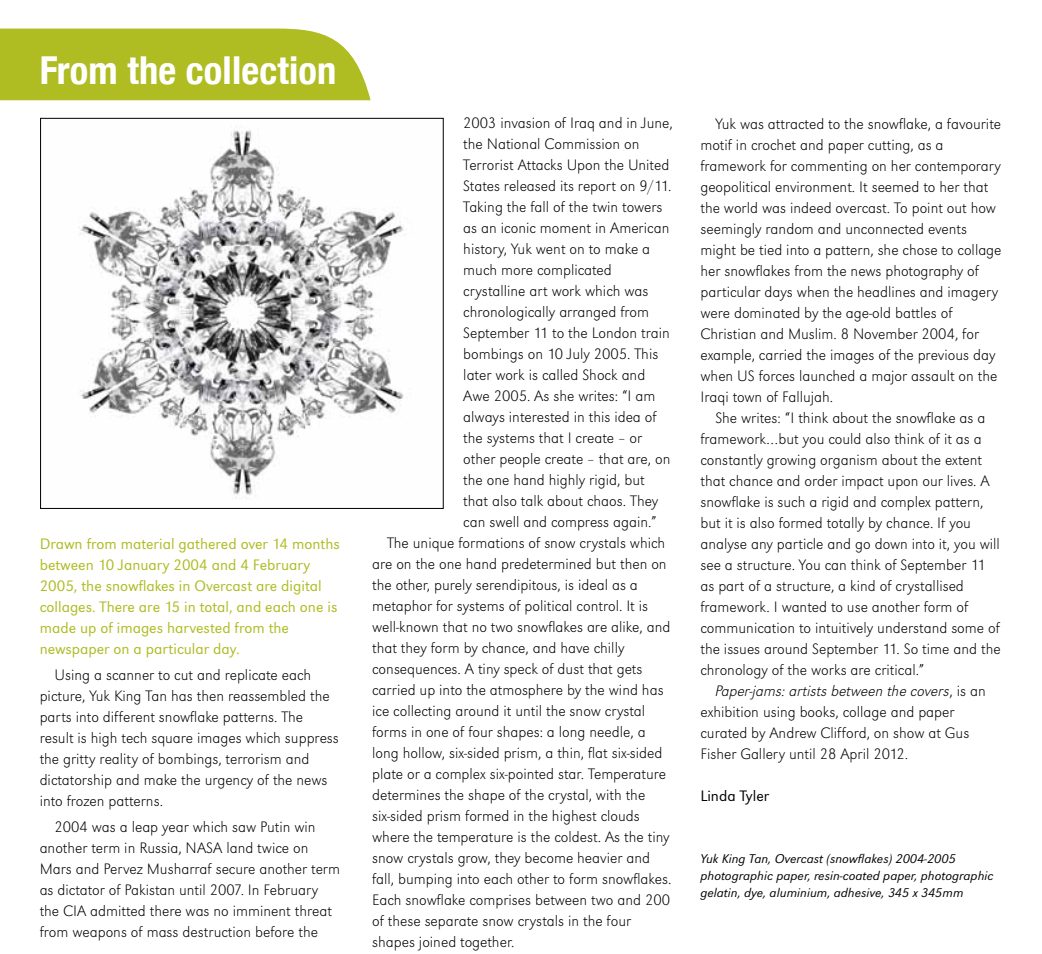
<style>
.page{position:relative;width:1042px;height:954px;background:#fff}
.page>*{position:absolute;margin:0;border:0;box-sizing:border-box;transform-origin:0 0}
.t1{font:700 condensed 38.5px "Helvetica Neue";letter-spacing:.005em;color:#fff}
.t2{font:15.75px/21px "Grot Macron Extra Lt";color:#000}
.t3{font:300 15.75px/21px "Grot Macron";color:#afbc22}
.t4{font:15.75px "Grot Macron Extra Lt Ita";color:#000}
.t5{font:300 15.75px "Grot Macron";color:#000}
.t6{font:13.12px/16.6px "Grot Macron Light Ita";letter-spacing:.005em;color:#000}
.s1{font-family:"Grot Macron Extra Lt"}
</style>
<div class="page">
<div style="left:0;top:29px;width:370px;height:71px;background:#afbc22"></div>
<img style="left:78px;top:126px;width:326px;height:372px">
<div style="left:40px;top:118px;width:403px;height:390px;border:1px solid #000"></div>
<h1 class="t1" style="left:40px;top:47px;width:298px">From the collection</h1>
<p class="t3" style="left:40px;top:533px;width:302px">Drawn from material gathered over 14 months between 10 January 2004 and 4 February 2005, the snowflakes in Overcast are digital collages. There are 15 in total, and each one is made up of images harvested from the newspaper on a particular day.</p>
<p class="t2" style="left:40px;top:664px;width:301px;text-indent:15px">Using a scanner to cut and replicate each picture, Yuk King Tan has then reassembled the parts into different snowflake patterns. The result is high tech square images which suppress the gritty reality of bombings, terrorism and dictatorship and make the urgency of the news into frozen patterns.</p>
<p class="t2" style="left:40px;top:816px;width:302px;text-indent:15px">2004 was a leap year which saw Putin win another term in Russia, NASA land twice on Mars and Pervez Musharraf secure another term as dictator of Pakistan until 2007. In February the CIA admitted there was no imminent threat from weapons of mass destruction before the</p>
<p class="t2" style="left:463px;top:113px;width:211px">2003 invasion of Iraq and in June,</p>
<p class="t2" style="left:463px;top:134px;width:178px">the National Commission on</p>
<p class="t2" style="left:463px;top:155px;width:207px">Terrorist Attacks Upon the United</p>
<p class="t2" style="left:463px;top:176px;width:210px">States released its report on 9/11.</p>
<p class="t2" style="left:463px;top:197px;width:201px">Taking the fall of the twin towers</p>
<p class="t2" style="left:463px;top:218px;width:208px">as an iconic moment in American</p>
<p class="t2" style="left:463px;top:239px;width:188px">history, Yuk went on to make a</p>
<p class="t2" style="left:463px;top:260px;width:150px">much more complicated</p>
<p class="t2" style="left:463px;top:281px;width:187px">crystalline art work which was</p>
<p class="t2" style="left:463px;top:302px;width:187px">chronologically arranged from</p>
<p class="t2" style="left:463px;top:323px;width:208px">September 11 to the London train</p>
<p class="t2" style="left:463px;top:344px;width:196px">bombings on 10 July 2005. This</p>
<p class="t2" style="left:463px;top:365px;width:183px">later work is called Shock and</p>
<p class="t2" style="left:463px;top:386px;width:194px">Awe 2005. As she writes: “I am</p>
<p class="t2" style="left:463px;top:407px;width:195px">always interested in this idea of</p>
<p class="t2" style="left:463px;top:428px;width:180px">the systems that I create – or</p>
<p class="t2" style="left:463px;top:449px;width:209px">other people create – that are, on</p>
<p class="t2" style="left:463px;top:470px;width:183px">the one hand highly rigid, but</p>
<p class="t2" style="left:463px;top:491px;width:196px">that also talk about chaos. They</p>
<p class="t2" style="left:463px;top:512px;width:195px">can swell and compress again.”</p>
<p class="t2" style="left:387px;top:533px;width:280px">The unique formations of snow crystals which</p>
<p class="t2" style="left:372px;top:554px;width:296px">are on the one hand predetermined but then on</p>
<p class="t2" style="left:372px;top:575px;width:267px">the other, purely serendipitous, is ideal as a</p>
<p class="t2" style="left:372px;top:596px;width:277px">metaphor for systems of political control. It is</p>
<p class="t2" style="left:372px;top:617px;width:300px">well-known that no two snowflakes are alike, and</p>
<p class="t2" style="left:372px;top:638px;width:254px">that they form by chance, and have chilly</p>
<p class="t2" style="left:372px;top:659px;width:272px">consequences. A tiny speck of dust that gets</p>
<p class="t2" style="left:372px;top:679px;width:293px">carried up into the atmosphere by the wind has</p>
<p class="t2" style="left:372px;top:700px;width:275px">ice collecting around it until the snow crystal</p>
<p class="t2" style="left:372px;top:721px;width:275px">forms in one of four shapes: a long needle, a</p>
<p class="t2" style="left:372px;top:742px;width:292px">long hollow, six-sided prism, a thin, flat six-sided</p>
<p class="t2" style="left:372px;top:763px;width:295px">plate or a complex six-pointed star. Temperature</p>
<p class="t2" style="left:372px;top:784px;width:275px">determines the shape of the crystal, with the</p>
<p class="t2" style="left:372px;top:805px;width:269px">six-sided prism formed in the highest clouds</p>
<p class="t2" style="left:372px;top:826px;width:299px">where the temperature is the coldest. As the tiny</p>
<p class="t2" style="left:372px;top:847px;width:279px">snow crystals grow, they become heavier and</p>
<p class="t2" style="left:372px;top:868px;width:301px">fall, bumping into each other to form snowflakes.</p>
<p class="t2" style="left:372px;top:889px;width:299px">Each snowflake comprises between two and 200</p>
<p class="t2" style="left:372px;top:910px;width:260px">of these separate snow crystals in the four</p>
<p class="t2" style="left:372px;top:931px;width:144px">shapes joined together.</p>
<p class="t2" style="left:700px;top:114px;width:302px;text-indent:15px">Yuk was attracted to the snowflake, a favourite motif in crochet and paper cutting, as a framework for commenting on her contemporary geopolitical environment. It seemed to her that the world was indeed overcast. To point out how seemingly random and unconnected events might be tied into a pattern, she chose to collage her snowflakes from the news photography of particular days when the headlines and imagery were dominated by the age-old battles of Christian and Muslim. 8 November 2004, for example, carried the images of the previous day when US forces launched a major assault on the Iraqi town of Fallujah.</p>
<p class="t2" style="left:700px;top:408px;width:302px;text-indent:15px">She writes: “I think about the snowflake as a framework…but you could also think of it as a constantly growing organism about the extent that chance and order impact upon our lives. A snowflake is such a rigid and complex pattern, but it is also formed totally by chance. If you analyse any particle and go down into it, you will see a structure. You can think of September 11 as part of a structure, a kind of crystallised framework. I wanted to use another form of communication to intuitively understand some of the issues around September 11. So time and the chronology of the works are critical.”</p>
<p class="t4" style="left:715px;top:682px;width:272px">Paper-jams: artists between the covers<span class="s1">, is an</span></p>
<p class="t2" style="left:700px;top:702px;width:270px">exhibition using books, collage and paper curated by Andrew Clifford, on show at Gus<br>Fisher Gallery until 28 April 2012.</p>
<p class="t5" style="left:700px;top:787px;width:70px">Linda Tyler</p>
<p class="t6" style="left:700px;top:850px;width:294px">Yuk King Tan, Overcast (snowflakes) 2004-2005 photographic paper, resin-coated paper, photographic gelatin, dye, aluminium, adhesive, 345 x 345mm</p>
</div>
